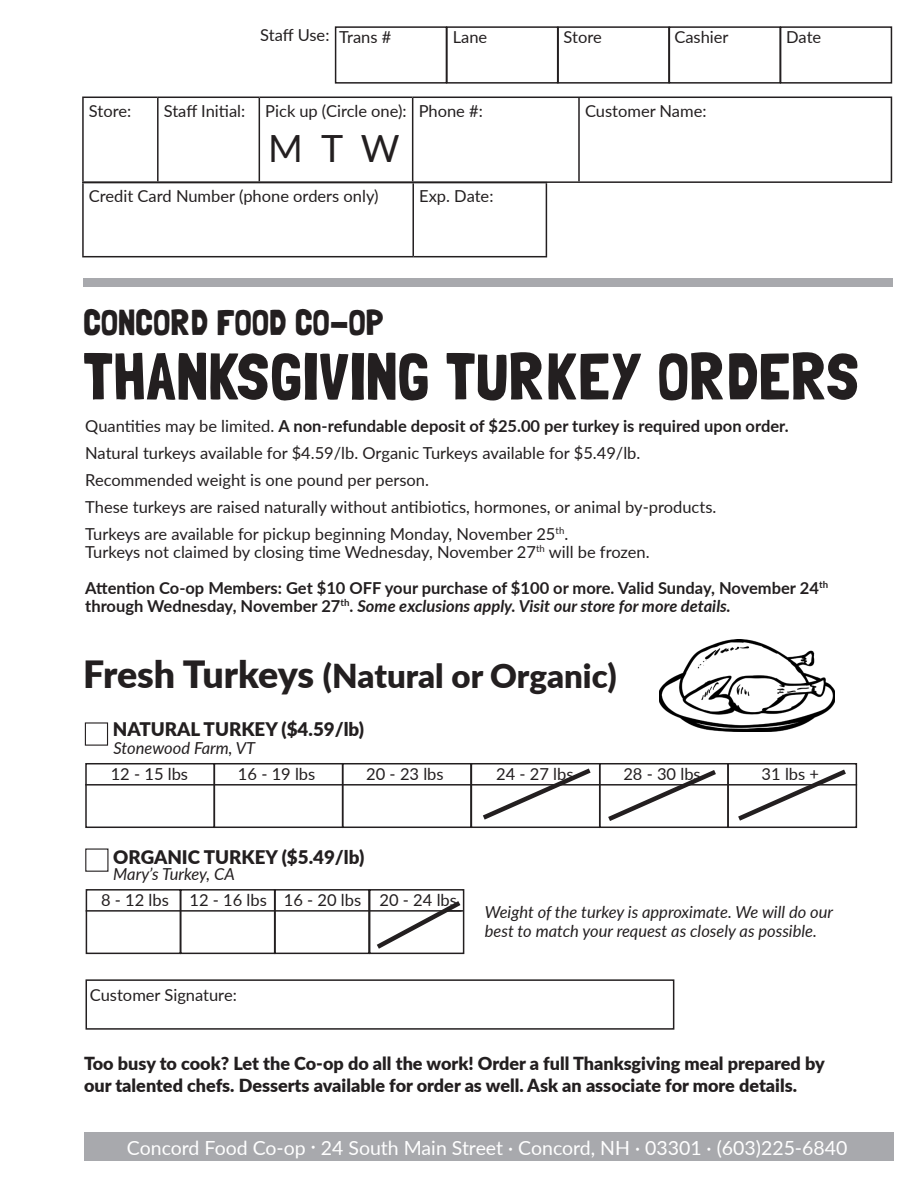
<style>
.page{position:relative;width:918px;height:1188px;background:#fff}
.page>*{position:absolute;margin:0;border:0;box-sizing:border-box;transform-origin:0 0}
.t1{font:66px "Londrina Solid";color:#231f20}
.t2{font:37.5px "Lato";color:#231f20}
.t3{font:36px "Londrina Solid";color:#231f20}
.t4{font:900 33px "Lato";color:#231f20}
.t5{font:19.5px "Lato";color:#fff}
.t6{font:900 18.75px "Lato";color:#231f20}
.t7{font:900 18px/22.5px "Lato";color:#231f20}
.t8{font:16.5px "Lato";color:#231f20}
.t9{font:700 16.5px/18px "Lato";color:#231f20}
.t10{font:italic 16.5px/19.5px "Lato";color:#231f20}
.s1{font-weight:400}
.s2{font-style:italic}
.s3{font-size:37.5px}
</style>
<div class="page">
<hr style="left:82px;top:97px;width:76px;height:1px;background:#231f20">
<hr style="left:82px;top:98px;width:2px;height:83px;background:#231f20">
<hr style="left:158px;top:97px;width:101px;height:1px;background:#231f20">
<hr style="left:157px;top:98px;width:2px;height:83px;background:#231f20">
<hr style="left:259px;top:97px;width:154px;height:1px;background:#231f20">
<hr style="left:259px;top:98px;width:1px;height:83px;background:#231f20">
<hr style="left:413px;top:97px;width:166px;height:1px;background:#231f20">
<hr style="left:412px;top:98px;width:1px;height:83px;background:#231f20">
<hr style="left:579px;top:97px;width:313px;height:1px;background:#231f20">
<hr style="left:578px;top:98px;width:2px;height:83px;background:#231f20">
<hr style="left:891px;top:98px;width:1px;height:83px;background:#231f20">
<hr style="left:82px;top:181px;width:76px;height:2px;background:#231f20">
<hr style="left:158px;top:181px;width:101px;height:2px;background:#231f20">
<hr style="left:259px;top:181px;width:154px;height:2px;background:#231f20">
<hr style="left:413px;top:181px;width:166px;height:2px;background:#231f20">
<hr style="left:579px;top:181px;width:313px;height:2px;background:#231f20">
<div style="left:780px;top:26px;width:112px;height:58px;border:2px solid #231f20"></div>
<div style="left:669px;top:26px;width:112px;height:58px;border:2px solid #231f20"></div>
<div style="left:557px;top:26px;width:113px;height:58px;border:2px solid #231f20"></div>
<div style="left:446px;top:26px;width:112px;height:58px;border:2px solid #231f20"></div>
<div style="left:335px;top:26px;width:112px;height:58px;border:2px solid #231f20"></div>
<hr style="left:82px;top:183px;width:2px;height:73px;background:#231f20">
<hr style="left:412px;top:183px;width:2px;height:73px;background:#231f20">
<hr style="left:546px;top:183px;width:1px;height:73px;background:#231f20">
<hr style="left:82px;top:256px;width:331px;height:1px;background:#231f20">
<hr style="left:413px;top:256px;width:134px;height:1px;background:#231f20">
<div style="left:86px;top:979px;width:588px;height:51px;border:2px solid #231f20"></div>
<img style="left:659px;top:639px;width:176px;height:92px">
<div style="left:85px;top:722px;width:23px;height:24px;border:1px solid #231f20"></div>
<hr style="left:85px;top:784px;width:387px;height:2px;background:#231f20">
<div style="left:85px;top:763px;width:130px;height:65px;border:2px solid #231f20"></div>
<div style="left:214px;top:763px;width:129px;height:65px;border:2px solid #231f20"></div>
<div style="left:342px;top:763px;width:130px;height:65px;border:2px solid #231f20"></div>
<hr style="left:471px;top:784px;width:386px;height:2px;background:#231f20">
<div style="left:471px;top:763px;width:129px;height:65px;border:2px solid #231f20"></div>
<div style="left:599px;top:763px;width:130px;height:65px;border:2px solid #231f20"></div>
<div style="left:727px;top:763px;width:130px;height:65px;border:2px solid #231f20"></div>
<hr style="left:86px;top:910px;width:375px;height:2px;background:#231f20">
<div style="left:85px;top:848px;width:23px;height:24px;border:1px solid #231f20"></div>
<div style="left:86px;top:889px;width:95px;height:65px;border:2px solid #231f20"></div>
<div style="left:180px;top:889px;width:95px;height:65px;border:2px solid #231f20"></div>
<div style="left:274px;top:889px;width:96px;height:65px;border:2px solid #231f20"></div>
<div style="left:369px;top:889px;width:95px;height:65px;border:2px solid #231f20"></div>
<div style="left:84px;top:1132px;width:810px;height:29px;background:#a8a9ad"></div>
<div style="left:83px;top:278px;width:810px;height:8px;background:#a8a9ad"></div>
<svg style="left:478px;top:765px;width:118px;height:55px"></svg>
<svg style="left:603px;top:770px;width:118px;height:51px"></svg>
<svg style="left:733px;top:769px;width:118px;height:52px"></svg>
<svg style="left:372px;top:897px;width:93px;height:56px"></svg>
<p class="t8" style="left:260px;top:23px;width:71px">Staff Use:</p>
<p class="t8" style="left:339px;top:25px;width:54px">Trans #</p>
<p class="t8" style="left:453px;top:25px;width:36px">Lane</p>
<p class="t8" style="left:564px;top:25px;width:40px">Store</p>
<p class="t8" style="left:674px;top:25px;width:56px">Cashier</p>
<p class="t8" style="left:786px;top:25px;width:37px">Date</p>
<p class="t8" style="left:89px;top:99px;width:44px">Store:</p>
<p class="t8" style="left:164px;top:99px;width:83px">Staff Initial:</p>
<p class="t8" style="left:265px;top:99px;width:143px">Pick up (Circle one):</p>
<p class="t8" style="left:419px;top:99px;width:66px">Phone #:</p>
<p class="t8" style="left:585px;top:99px;width:123px">Customer Name:</p>
<p class="t2" style="left:268px;top:122px;width:133px">M T W</p>
<p class="t8" style="left:89px;top:184px;width:291px">Credit Card Number (phone orders only)</p>
<p class="t8" style="left:419px;top:184px;width:76px">Exp. Date:</p>
<p class="t3" style="left:83px;top:301px;width:301px">CONCORD FOOD CO-OP</p>
<p class="t1" style="left:83px;top:338px;width:778px">THANKSGIVING TURKEY ORDERS</p>
<p class="t9" style="left:85px;top:416px;width:705px"><span class="s1">Quantities may be limited.</span> A non-refundable deposit of $25.00 per turkey is required upon order.</p>
<p class="t8" style="left:85px;top:441px;width:557px">Natural turkeys available for $4.59/lb. Organic Turkeys available for $5.49/lb.</p>
<p class="t8" style="left:85px;top:468px;width:345px">Recommended weight is one pound per person.</p>
<p class="t8" style="left:85px;top:495px;width:633px">These turkeys are raised naturally without antibiotics, hormones, or animal by-products.</p>
<p class="t8" style="left:85px;top:522px;width:485px">Turkeys are available for pickup beginning Monday, November 25<sup>th</sup>.</p>
<p class="t8" style="left:85px;top:540px;width:566px">Turkeys not claimed by closing time Wednesday, November 27<sup>th</sup> will be frozen.</p>
<p class="t9" style="left:85px;top:578px;width:744px">Attention Co-op Members: Get $10 OFF your purchase of $100 or more. Valid Sunday, November 24<sup>th </sup>through Wednesday, November 27<sup>th</sup>. <span class="s2">Some exclusions apply. Visit our store for more details.</span></p>
<p class="t4" style="left:83px;top:652px;width:535px"><span class="s3">Fresh Turkeys</span> (Natural or Organic)</p>
<p class="t6" style="left:113px;top:715px;width:253px">NATURAL TURKEY ($4.59/lb)</p>
<p class="t8" style="left:111px;top:762px;width:79px">12 - 15 lbs</p>
<p class="t8" style="left:238px;top:762px;width:79px">16 - 19 lbs</p>
<p class="t8" style="left:366px;top:762px;width:79px">20 - 23 lbs</p>
<p class="t8" style="left:496px;top:762px;width:79px">24 - 27 lbs</p>
<p class="t8" style="left:623px;top:762px;width:79px">28 - 30 lbs</p>
<p class="t8" style="left:762px;top:762px;width:59px">31 lbs +</p>
<p class="t10" style="left:114px;top:737px;width:143px">Stonewood Farm, VT</p>
<p class="t6" style="left:113px;top:843px;width:252px">ORGANIC TURKEY ($5.49/lb)</p>
<p class="t8" style="left:101px;top:888px;width:69px">8 - 12 lbs</p>
<p class="t8" style="left:284px;top:888px;width:79px">16 - 20 lbs</p>
<p class="t8" style="left:380px;top:888px;width:79px">20 - 24 lbs</p>
<p class="t10" style="left:113px;top:863px;width:123px">Mary’s Turkey, CA</p>
<p class="t8" style="left:189px;top:888px;width:79px">12 - 16 lbs</p>
<p class="t8" style="left:90px;top:983px;width:148px">Customer Signature:</p>
<p class="t10" style="left:485px;top:901px;width:350px">Weight of the turkey is approximate. We will do our best to match your request as closely as possible.</p>
<p class="t7" style="left:84px;top:1051px;width:742px">Too busy to cook? Let the Co-op do all the work! Order a full Thanksgiving meal prepared by our talented chefs. Desserts available for order as well. Ask an associate for more details.</p>
<p class="t5" style="left:127px;top:1134px;width:722px">Concord Food Co-op · 24 South Main Street · Concord, NH · 03301 · (603)225-6840</p>
</div>
